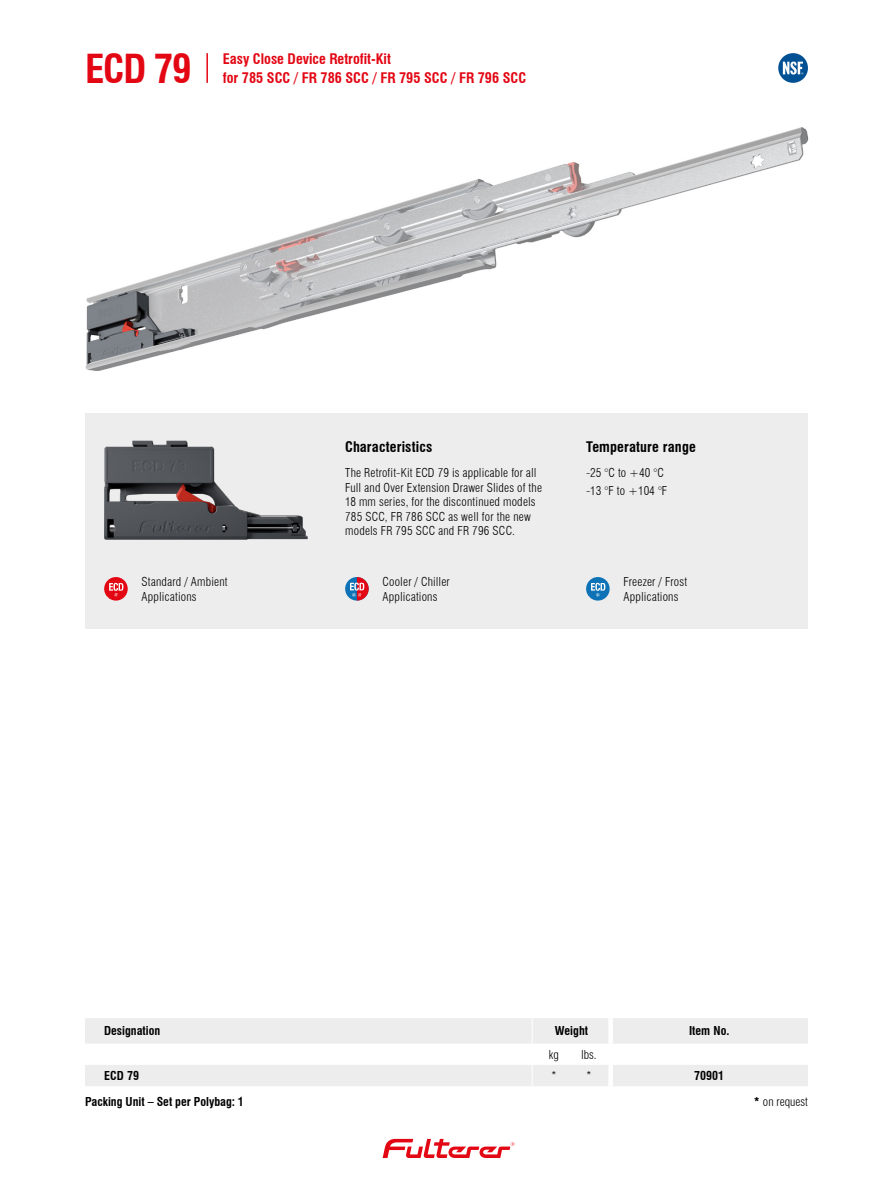
<style>
.page{position:relative;width:893px;height:1191px;background:#fff}
.page>*{position:absolute;margin:0;border:0;box-sizing:border-box;transform-origin:0 0}
.t1{font:700 condensed 39px "Swiss 721 BT";color:#e30613}
.t2{font:700 condensed 14.25px "Swiss 721 BT";color:#e30613}
.CONTENT_Headline{font:700 condensed 14.25px "Swiss 721 BT";letter-spacing:.01em;color:#000}
.CONTENT_Icons{font:300 condensed 12px/14.4px "Swiss 721 BT";letter-spacing:.015em;color:#000}
.TABLE_Text_bold{font:700 condensed 12px "Swiss 721 BT";color:#000}
.L{font:300 condensed 12px "Swiss 721 BT";color:#000}
.TABLE_Text_light{font:300 condensed 12px "Swiss 721 BT";color:#000}
.s1{font-weight:700}
</style>
<div class="page">
<svg style="left:383px;top:1138px;width:131px;height:20px"></svg>
<svg style="left:778px;top:53px;width:30px;height:30px"></svg>
<svg style="left:783px;top:62px;width:20px;height:13px"></svg>
<img style="left:85px;top:127px;width:724px;height:243px">
<svg style="left:85px;top:1018px;width:723px;height:68px;fill:#ededed"></svg>
<div style="left:608px;top:1018px;width:5px;height:25px;background:#fff"></div>
<div style="left:608px;top:1043px;width:5px;height:22px;background:#fff"></div>
<svg style="left:532px;top:1018px;width:1px;height:68px"></svg>
<div style="left:608px;top:1065px;width:5px;height:21px;background:#fff"></div>
<hr style="left:206px;top:53px;width:2px;height:30px;background:#e30613">
<div style="left:85px;top:413px;width:723px;height:215px;background:#ededed"></div>
<div style="left:345px;top:577px;width:24px;height:23px;background:#0e73b6;border-radius:50%"></div>
<svg style="left:350px;top:577px;width:19px;height:23px"></svg>
<div style="left:104px;top:577px;width:24px;height:23px;background:#e30613;border-radius:50%"></div>
<svg style="left:109px;top:583px;width:14px;height:13px"></svg>
<div style="left:586px;top:577px;width:24px;height:23px;background:#0e73b6;border-radius:50%"></div>
<svg style="left:591px;top:583px;width:14px;height:14px"></svg>
<img style="left:104px;top:441px;width:204px;height:99px">
<p class="t1" style="left:85px;top:45px;width:108px">ECD 79</p>
<p class="t2" style="left:223px;top:50px;width:170px">Easy Close Device Retrofit-Kit</p>
<p class="t2" style="left:223px;top:69px;width:305px">for 785 SCC / FR 786 SCC / FR 795 SCC / FR 796 SCC</p>
<p class="CONTENT_Icons" style="left:141px;top:574px;width:88px">Standard / Ambient</p>
<p class="CONTENT_Icons" style="left:141px;top:589px;width:57px">Applications</p>
<p class="CONTENT_Headline" style="left:345px;top:438px;width:89px">Characteristics</p>
<p class="CONTENT_Icons" style="left:345px;top:466px;width:198px">The Retrofit-Kit ECD 79 is applicable for all Full and Over Extension Drawer Slides of the 18 mm series, for the discontinued models 785 SCC, FR 786 SCC as well for the new models FR 795 SCC and FR 796 SCC.</p>
<p class="CONTENT_Icons" style="left:382px;top:574px;width:69px">Cooler / Chiller</p>
<p class="CONTENT_Icons" style="left:382px;top:589px;width:57px">Applications</p>
<p class="CONTENT_Headline" style="left:586px;top:438px;width:111px">Temperature range</p>
<p class="CONTENT_Icons" style="left:586px;top:466px;width:79px">-25 °C to +40 °C</p>
<p class="CONTENT_Icons" style="left:586px;top:483px;width:83px">-13 °F to +104 °F</p>
<p class="CONTENT_Icons" style="left:623px;top:574px;width:65px">Freezer / Frost</p>
<p class="CONTENT_Icons" style="left:623px;top:589px;width:57px">Applications</p>
<p class="TABLE_Text_bold" style="left:104px;top:1023px;width:58px">Designation</p>
<p class="TABLE_Text_bold" style="left:555px;top:1023px;width:35px">Weight</p>
<p class="TABLE_Text_bold" style="left:689px;top:1023px;width:42px">Item No.</p>
<p class="L" style="left:549px;top:1047px;width:11px">kg</p>
<p class="L" style="left:581px;top:1047px;width:17px">lbs.</p>
<p class="TABLE_Text_bold" style="left:104px;top:1068px;width:36px">ECD 79</p>
<p class="TABLE_Text_light" style="left:551px;top:1068px;width:7px">*</p>
<p class="TABLE_Text_light" style="left:586px;top:1068px;width:7px">*</p>
<p class="TABLE_Text_bold" style="left:694px;top:1068px;width:31px">70901</p>
<p class="TABLE_Text_bold" style="left:85px;top:1094px;width:160px">Packing Unit – Set per Polybag: 1</p>
<p class="CONTENT_Icons" style="left:754px;top:1094px;width:55px"><span class="s1">*</span> on request</p>
</div>
